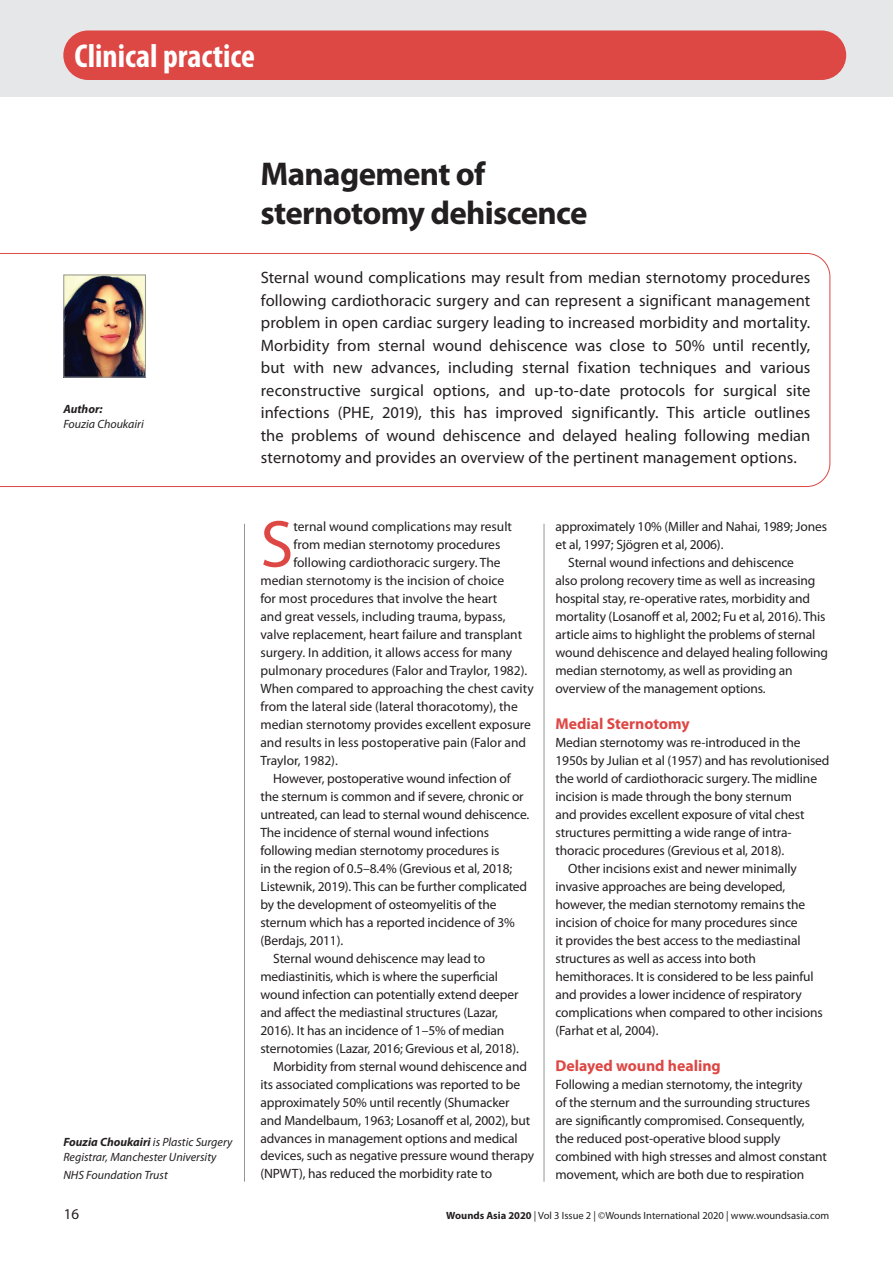
<style>
.page{position:relative;width:893px;height:1263px;background:#fff}
.page>*{position:absolute;margin:0;border:0;box-sizing:border-box;transform-origin:0 0}
.t1{font:66.9px "Myriad Pro";color:#dd4744}
.t2{font:700 condensed 33.15px "Myriad Pro";color:#fff}
.t3{font:700 33px/39px "Myriad Pro";letter-spacing:-.02em;color:#231f20}
.t4{font:16.5px/22.5px "Myriad Pro";letter-spacing:.005em;color:#231f20;text-align:justify}
.t5{font:700 15.75px "Myriad Pro";color:#dd4744}
.t6{font:15px "Myriad Pro";color:#231f20}
.t7{font:13.5px/18px "Myriad Pro";letter-spacing:-.01em;color:#231f20}
.t8{font:italic 12px/15px "Myriad Pro";color:#231f20}
.t9{font:italic 700 12px "Myriad Pro";color:#231f20}
.t10{font:10.5px "Myriad Pro";color:#231f20}
.s1{font-weight:700}
</style>
<div class="page">
<svg style="left:0;top:253px;width:830px;height:234px"></svg>
<div style="left:0;top:0;width:893px;height:97px;background:#e6e7e9"></div>
<hr style="left:544px;top:524px;width:1px;height:658px;background:#939598">
<hr style="left:244px;top:524px;width:1px;height:658px;background:#939598">
<div style="left:64px;top:31px;width:781px;height:48px;background:#dd4744;border-radius:24px"></div>
<div style="left:63px;top:30px;width:783px;height:50px;border:2px solid #dd4744;border-radius:24px"></div>
<img style="left:66px;top:277px;width:78px;height:98px">
<div style="left:64px;top:275px;width:82px;height:102px;border:1px solid #939598"></div>
<h2 class="t2" style="left:74px;top:35px;width:182px">Clinical practice</h2>
<h2 class="t2" style="left:74px;top:35px;width:211px">Research &amp; review</h2>
<p class="t9" style="left:63px;top:401px;width:41px">Author:</p>
<p class="t8" style="left:63px;top:416px;width:82px">Fouzia Choukairi</p>
<p class="t8" style="left:63px;top:1134px;width:171px"><span class="s1">Fouzia Choukairi</span> is Plastic Surgery<br>Registrar, Manchester University</p>
<p class="t8" style="left:63px;top:1167px;width:106px">NHS Foundation Trust</p>
<h3 class="t3" style="left:260px;top:154px;width:329px">Management of sternotomy dehiscence</h3>
<p class="t4" style="left:261px;top:266px;width:551px">Sternal wound complications may result from median sternotomy procedures following cardiothoracic surgery and can represent a significant management problem in open cardiac surgery leading to increased morbidity and mortality.<br>Morbidity from sternal wound dehiscence was close to 50% until recently, but with new advances, including sternal fixation techniques and various reconstructive surgical options, and up-to-date protocols for surgical site infections (PHE, 2019), this has improved significantly. This article outlines the problems of wound dehiscence and delayed healing following median sternotomy and provides an overview of the pertinent management options.</p>
<h1 class="t1" style="left:260px;top:503px;width:34px">S</h1>
<p class="t7" style="left:293px;top:517px;width:220px">ternal wound complications may result</p>
<p class="t7" style="left:293px;top:535px;width:208px">from median sternotomy procedures</p>
<p class="t7" style="left:293px;top:553px;width:209px">following cardiothoracic surgery. The</p>
<p class="t7" style="left:260px;top:571px;width:245px">median sternotomy is the incision of choice</p>
<p class="t7" style="left:260px;top:589px;width:238px">for most procedures that involve the heart</p>
<p class="t7" style="left:260px;top:607px;width:247px">and great vessels, including trauma, bypass,</p>
<p class="t7" style="left:260px;top:625px;width:263px">valve replacement, heart failure and transplant</p>
<p class="t7" style="left:260px;top:643px;width:253px">surgery. In addition, it allows access for many</p>
<p class="t7" style="left:260px;top:661px;width:268px">pulmonary procedures (Falor and Traylor, 1982).</p>
<p class="t7" style="left:260px;top:679px;width:275px">When compared to approaching the chest cavity</p>
<p class="t7" style="left:260px;top:697px;width:259px">from the lateral side (lateral thoracotomy), the</p>
<p class="t7" style="left:260px;top:715px;width:272px">median sternotomy provides excellent exposure</p>
<p class="t7" style="left:260px;top:733px;width:267px">and results in less postoperative pain (Falor and</p>
<p class="t7" style="left:260px;top:751px;width:79px">Traylor, 1982).</p>
<p class="t7" style="left:273px;top:769px;width:239px">However, postoperative wound infection of</p>
<p class="t7" style="left:260px;top:787px;width:265px">the sternum is common and if severe, chronic or</p>
<p class="t7" style="left:260px;top:805px;width:270px">untreated, can lead to sternal wound dehiscence.</p>
<p class="t7" style="left:260px;top:823px;width:230px">The incidence of sternal wound infections</p>
<p class="t7" style="left:260px;top:841px;width:241px">following median sternotomy procedures is</p>
<p class="t7" style="left:260px;top:859px;width:253px">in the region of 0.5–8.4% (Grevious et al, 2018;</p>
<p class="t7" style="left:260px;top:877px;width:268px">Listewnik, 2019). This can be further complicated</p>
<p class="t7" style="left:260px;top:895px;width:238px">by the development of osteomyelitis of the</p>
<p class="t7" style="left:260px;top:913px;width:256px">sternum which has a reported incidence of 3%</p>
<p class="t7" style="left:260px;top:931px;width:84px">(Berdajs, 2011).</p>
<p class="t7" style="left:273px;top:949px;width:213px">Sternal wound dehiscence may lead to</p>
<p class="t7" style="left:260px;top:967px;width:239px">mediastinitis, which is where the superficial</p>
<p class="t7" style="left:260px;top:985px;width:260px">wound infection can potentially extend deeper</p>
<p class="t7" style="left:260px;top:1003px;width:239px">and affect the mediastinal structures (Lazar,</p>
<p class="t7" style="left:260px;top:1021px;width:245px">2016). It has an incidence of 1–5% of median</p>
<p class="t7" style="left:260px;top:1039px;width:260px">sternotomies (Lazar, 2016; Grevious et al, 2018).</p>
<p class="t7" style="left:273px;top:1057px;width:255px">Morbidity from sternal wound dehiscence and</p>
<p class="t7" style="left:260px;top:1075px;width:261px">its associated complications was reported to be</p>
<p class="t7" style="left:260px;top:1093px;width:251px">approximately 50% until recently (Shumacker</p>
<p class="t7" style="left:260px;top:1111px;width:271px">and Mandelbaum, 1963; Losanoff et al, 2002), but</p>
<p class="t7" style="left:260px;top:1129px;width:259px">advances in management options and medical</p>
<p class="t7" style="left:260px;top:1147px;width:275px">devices, such as negative pressure wound therapy</p>
<p class="t7" style="left:260px;top:1165px;width:233px">(NPWT), has reduced the morbidity rate to</p>
<p class="t7" style="left:555px;top:517px;width:273px">approximately 10% (Miller and Nahai, 1989; Jones</p>
<p class="t7" style="left:555px;top:535px;width:170px">et al, 1997; Sjögren et al, 2006).</p>
<p class="t7" style="left:568px;top:553px;width:227px">Sternal wound infections and dehiscence</p>
<p class="t7" style="left:555px;top:571px;width:261px">also prolong recovery time as well as increasing</p>
<p class="t7" style="left:555px;top:589px;width:256px">hospital stay, re-operative rates, morbidity and</p>
<p class="t7" style="left:555px;top:607px;width:272px">mortality (Losanoff et al, 2002; Fu et al, 2016). This</p>
<p class="t7" style="left:555px;top:625px;width:261px">article aims to highlight the problems of sternal</p>
<p class="t7" style="left:555px;top:643px;width:274px">wound dehiscence and delayed healing following</p>
<p class="t7" style="left:555px;top:661px;width:239px">median sternotomy, as well as providing an</p>
<p class="t7" style="left:555px;top:679px;width:212px">overview of the management options.</p>
<p class="t5" style="left:555px;top:713px;width:136px">Medial Sternotomy</p>
<p class="t7" style="left:555px;top:733px;width:247px">Median sternotomy was re-introduced in the</p>
<p class="t7" style="left:555px;top:751px;width:276px">1950s by Julian et al (1957) and has revolutionised</p>
<p class="t7" style="left:555px;top:769px;width:263px">the world of cardiothoracic surgery. The midline</p>
<p class="t7" style="left:555px;top:787px;width:238px">incision is made through the bony sternum</p>
<p class="t7" style="left:555px;top:805px;width:251px">and provides excellent exposure of vital chest</p>
<p class="t7" style="left:555px;top:823px;width:238px">structures permitting a wide range of intra-</p>
<p class="t7" style="left:555px;top:841px;width:230px">thoracic procedures (Grevious et al, 2018).</p>
<p class="t7" style="left:568px;top:859px;width:230px">Other incisions exist and newer minimally</p>
<p class="t7" style="left:555px;top:877px;width:231px">invasive approaches are being developed,</p>
<p class="t7" style="left:555px;top:895px;width:251px">however, the median sternotomy remains the</p>
<p class="t7" style="left:555px;top:913px;width:244px">incision of choice for many procedures since</p>
<p class="t7" style="left:555px;top:931px;width:247px">it provides the best access to the mediastinal</p>
<p class="t7" style="left:555px;top:949px;width:202px">structures as well as access into both</p>
<p class="t7" style="left:555px;top:967px;width:260px">hemithoraces. It is considered to be less painful</p>
<p class="t7" style="left:555px;top:985px;width:248px">and provides a lower incidence of respiratory</p>
<p class="t7" style="left:555px;top:1003px;width:269px">complications when compared to other incisions</p>
<p class="t7" style="left:555px;top:1021px;width:104px">(Farhat et al, 2004).</p>
<p class="t5" style="left:555px;top:1055px;width:167px">Delayed wound healing</p>
<p class="t7" style="left:555px;top:1075px;width:273px">Following a median sternotomy, the integrity<br>of the sternum and the surrounding structures are significantly compromised. Consequently,<br>the reduced post-operative blood supply combined with high stresses and almost constant movement, which are both due to respiration</p>
<p class="t6" style="left:64px;top:1204px;width:17px">16</p>
<p class="t10" style="left:446px;top:1208px;width:384px"><span class="s1">Wounds Asia 2020</span> | Vol 3 Issue 2 | ©Wounds International 2020 | www.woundsasia.com</p>
</div>
